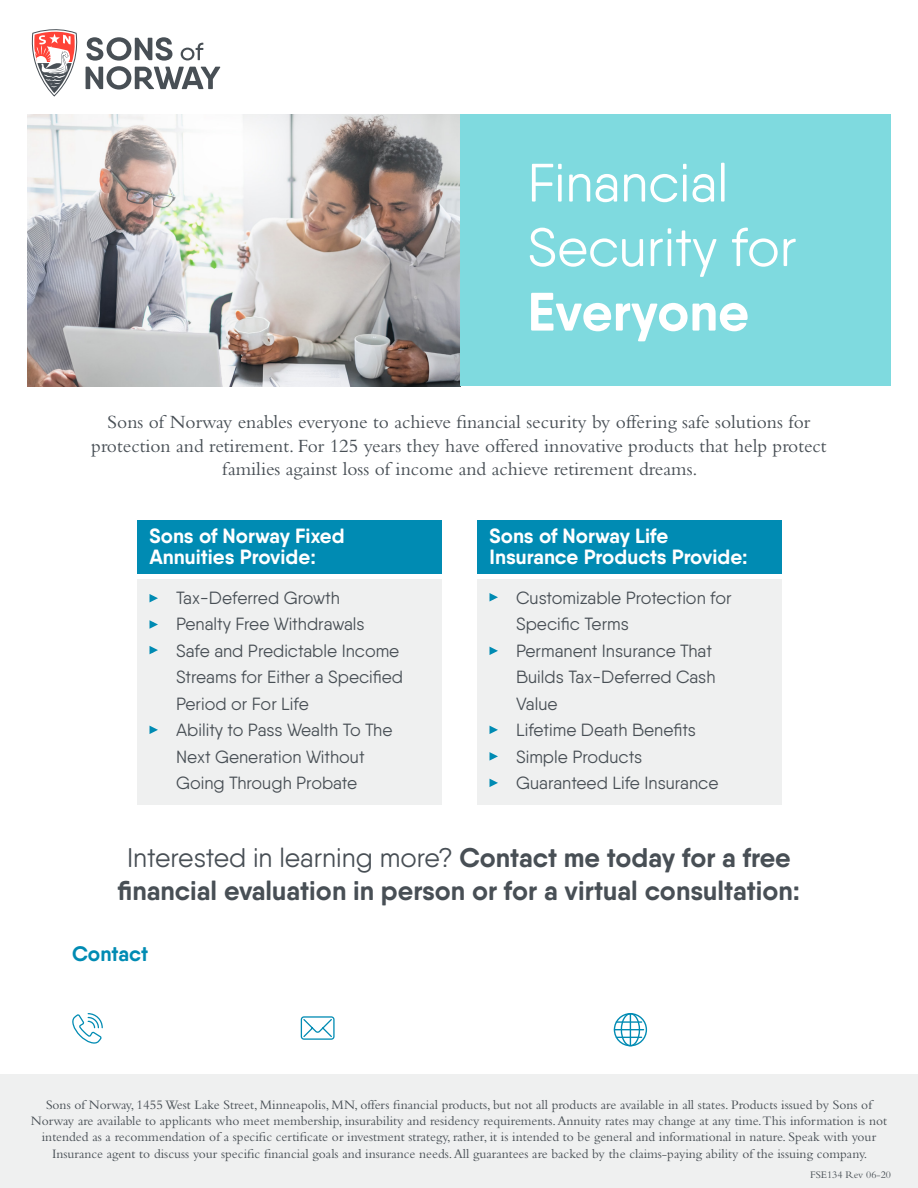
<style>
.page{position:relative;width:918px;height:1188px;background:#fff}
.page>*{position:absolute;margin:0;border:0;box-sizing:border-box;transform-origin:0 0}
.t1{font:54px "Qanelas Soft";color:#fff}
.t2{font:700 54px "Qanelas Soft";color:#fff}
.t3{font:700 27px "Qanelas Soft";color:#484f55}
.t4{font:27px "Qanelas Soft";color:#484f55}
.t5{font:700 21px "Qanelas Soft";color:#008bb3}
.t6{font:700 20.55px "Qanelas Soft";color:#fff}
.t7{font:19.5px "Bembo";color:#484f55}
.t8{font:17.7px/26.5px "Qanelas Soft";color:#484f55}
.t9{font:13.5px/16.2px "Bembo";color:#484f55;text-align:center}
.t10{font:10.5px "Bembo";color:#484f55}
.s1{font-weight:700}
</style>
<div class="page">
<div style="left:137px;top:520px;width:305px;height:53px;background:#008bb3"></div>
<div style="left:137px;top:579px;width:305px;height:226px;background:#eff0f0"></div>
<svg style="left:31px;top:29px;width:189px;height:68px"></svg>
<img style="left:27px;top:114px;width:433px;height:272px">
<div style="left:460px;top:114px;width:431px;height:272px;background:#7fdadf"></div>
<div style="left:0;top:1075px;width:918px;height:113px;background:#eff0f0"></div>
<svg style="left:72px;top:1013px;width:31px;height:31px"></svg>
<svg style="left:613px;top:1013px;width:35px;height:34px"></svg>
<hr style="left:616px;top:1021px;width:26px;height:2px;background:#008bb3">
<svg style="left:300px;top:1016px;width:35px;height:24px"></svg>
<div style="left:477px;top:520px;width:305px;height:53px;background:#008bb3"></div>
<div style="left:477px;top:579px;width:305px;height:226px;background:#eff0f0"></div>
<svg style="left:150px;top:594px;width:8px;height:8px"></svg>
<svg style="left:150px;top:620px;width:8px;height:9px"></svg>
<svg style="left:150px;top:646px;width:8px;height:8px"></svg>
<svg style="left:150px;top:726px;width:8px;height:8px"></svg>
<svg style="left:490px;top:593px;width:8px;height:9px"></svg>
<svg style="left:490px;top:647px;width:8px;height:8px"></svg>
<svg style="left:490px;top:726px;width:8px;height:8px"></svg>
<svg style="left:490px;top:752px;width:8px;height:9px"></svg>
<svg style="left:490px;top:779px;width:8px;height:8px"></svg>
<p class="t1" style="left:528px;top:150px;width:202px">Financial</p>
<p class="t1" style="left:528px;top:214px;width:271px">Security for</p>
<p class="t2" style="left:528px;top:278px;width:223px">Everyone</p>
<p class="t7" style="left:108px;top:411px;width:704px">Sons of Norway enables everyone to achieve financial security by offering safe solutions for</p>
<p class="t7" style="left:91px;top:434px;width:737px">protection and retirement. For 125 years they have offered innovative products that help protect</p>
<p class="t7" style="left:222px;top:458px;width:477px">families against loss of income and achieve retirement dreams.</p>
<p class="t6" style="left:150px;top:523px;width:197px">Sons of Norway Fixed</p>
<p class="t6" style="left:150px;top:544px;width:168px">Annuities Provide:</p>
<p class="t8" style="left:150px;top:584px;width:192px">• Tax-Deferred Growth</p>
<p class="t8" style="left:150px;top:610px;width:217px">• Penalty Free Withdrawals</p>
<p class="t8" style="left:176px;top:637px;width:229px;text-indent:-27px">• Safe and Predictable Income<br>Streams for Either a Specified<br>Period or For Life</p>
<p class="t8" style="left:150px;top:716px;width:245px;text-align:center">• Ability to Pass Wealth To The<br>Next Generation Without<br>Going Through Probate</p>
<p class="t6" style="left:490px;top:523px;width:180px">Sons of Norway Life</p>
<p class="t6" style="left:490px;top:544px;width:260px">Insurance Products Provide:</p>
<p class="t8" style="left:516px;top:584px;width:217px;text-indent:-27px">• Customizable Protection for<br>Specific Terms</p>
<p class="t8" style="left:516px;top:637px;width:201px;text-indent:-27px">• Permanent Insurance That<br>Builds Tax-Deferred Cash<br>Value</p>
<p class="t8" style="left:490px;top:716px;width:208px">• Lifetime Death Benefits</p>
<p class="t8" style="left:490px;top:743px;width:154px">• Simple Products</p>
<p class="t8" style="left:490px;top:769px;width:230px">• Guaranteed Life Insurance</p>
<p class="t4" style="left:127px;top:841px;width:665px">Interested in learning more? <span class="s1">Contact me today for a free</span></p>
<p class="t3" style="left:118px;top:873px;width:684px">financial evaluation in person or for a virtual consultation:</p>
<p class="t5" style="left:72px;top:941px;width:77px">Contact</p>
<p class="t9" style="left:31px;top:1096px;width:858px">Sons of Norway, 1455 West Lake Street, Minneapolis, MN, offers financial products, but not all products are available in all states. Products issued by Sons of Norway are available to applicants who meet membership, insurability and residency requirements. Annuity rates may change at any time.This information is not intended as a recommendation of a specific certificate or investment strategy, rather, it is intended to be general and informational in nature. Speak with your Insurance agent to discuss your specific financial goals and insurance needs. All guarantees are backed by the claims-paying ability of the issuing company.</p>
<p class="t10" style="left:810px;top:1168px;width:82px">FSE134 Rev 06-20</p>
</div>
